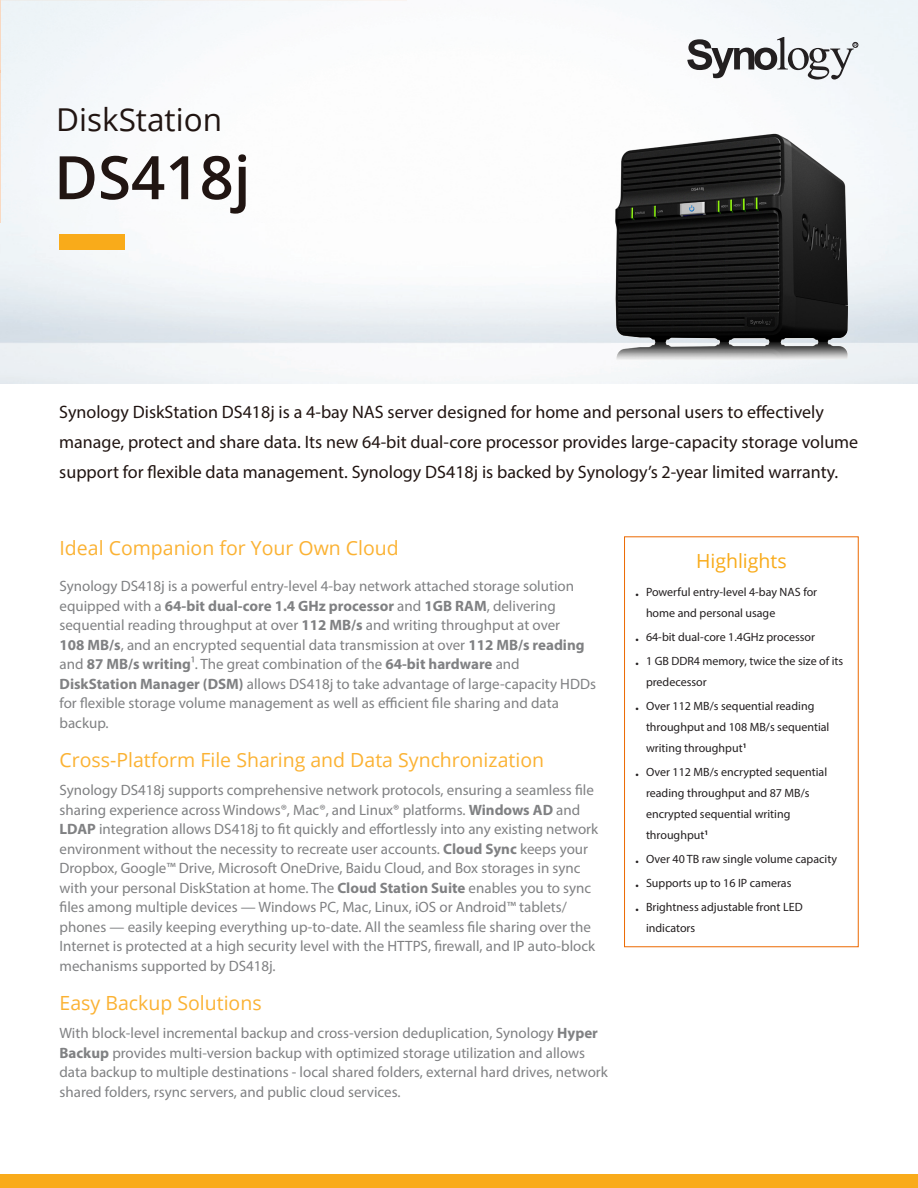
<style>
.page{position:relative;width:918px;height:1188px;background:#fff}
.page>*{position:absolute;margin:0;border:0;box-sizing:border-box;transform-origin:0 0}
.Model_Name{font:600 60px "Open Sans";color:#211512}
.Product_Type{font:31.5px "Open Sans";color:#211512}
.Chapter_Title_1{font:19.5px "Open Sans";color:#fbb233}
.Selling_Title{font:19.5px "Open Sans";color:#f9ab1a}
.Introduction{font:18px/30px "Myriad Pro";color:#211512}
.Body_Content{font:15px/19.5px "Myriad Pro";color:#808183}
.Chapter_Title_1-2{font:15px/19.5px "Myriad Pro";color:#808183}
.t1{font:12px/21px "Myriad Pro";color:#231f20}
.s1{font-weight:700}
</style>
<div class="page">
<div style="left:0;top:1174px;width:918px;height:14px;background:#f9ab1a"></div>
<svg style="left:687px;top:37px;width:171px;height:43px"></svg>
<div style="left:59px;top:234px;width:66px;height:16px;background:#f9ab1a"></div>
<div style="left:624px;top:537px;width:234px;height:410px;border:1px solid #ec6900"></div>
<img style="left:600px;top:132px;width:258px;height:230px">
<p class="Product_Type" style="left:56px;top:98px;width:167px">DiskStation</p>
<p class="Model_Name" style="left:54px;top:136px;width:198px">DS418j</p>
<p class="Introduction" style="left:59px;top:397px;width:800px">Synology DiskStation DS418j is a 4-bay NAS server designed for home and personal users to effectively manage, protect and share data. Its new 64-bit dual-core processor provides large-capacity storage volume support for flexible data management. Synology DS418j is backed by Synology’s 2-year limited warranty.</p>
<p class="Chapter_Title_1" style="left:60px;top:534px;width:341px">Ideal Companion for Your Own Cloud</p>
<p class="Chapter_Title_1-2" style="left:60px;top:576px;width:538px">Synology DS418j is a powerful entry-level 4-bay network attached storage solution equipped with a <span class="s1">64-bit dual-core 1.4 GHz processor</span> and <span class="s1">1GB RAM</span>, delivering sequential reading throughput at over <span class="s1">112 MB/s</span> and writing throughput at over<br><span class="s1">108 MB/s</span>, and an encrypted sequential data transmission at over <span class="s1">112 MB/s reading </span>and <span class="s1">87 MB/s writing</span>1. The great combination of the <span class="s1">64-bit hardware</span> and <span class="s1">DiskStation Manager (DSM)</span> allows DS418j to take advantage of large-capacity HDDs for flexible storage volume management as well as efficient file sharing and data backup.</p>
<p class="Chapter_Title_1" style="left:60px;top:747px;width:486px">Cross-Platform File Sharing and Data Synchronization</p>
<p class="Body_Content" style="left:60px;top:780px;width:540px">Synology DS418j supports comprehensive network protocols, ensuring a seamless file sharing experience across Windows®, Mac®, and Linux® platforms. <span class="s1">Windows AD</span> and <span class="s1">LDAP</span> integration allows DS418j to fit quickly and effortlessly into any existing network environment without the necessity to recreate user accounts. <span class="s1">Cloud Sync</span> keeps your Dropbox, Google™ Drive, Microsoft OneDrive, Baidu Cloud, and Box storages in sync with your personal DiskStation at home. The <span class="s1">Cloud Station Suite</span> enables you to sync files among multiple devices — Windows PC, Mac, Linux, iOS or Android™ tablets/ phones — easily keeping everything up-to-date. All the seamless file sharing over the Internet is protected at a high security level with the HTTPS, firewall, and IP auto-block mechanisms supported by DS418j.</p>
<p class="Chapter_Title_1" style="left:60px;top:990px;width:204px">Easy Backup Solutions</p>
<p class="Body_Content" style="left:60px;top:1023px;width:550px">With block-level incremental backup and cross-version deduplication, Synology <span class="s1">Hyper Backup</span> provides multi-version backup with optimized storage utilization and allows data backup to multiple destinations - local shared folders, external hard drives, network shared folders, rsync servers, and public cloud services.</p>
<p class="Selling_Title" style="left:696px;top:548px;width:92px">Highlights</p>
<p class="t1" style="left:646px;top:581px;width:173px;text-indent:-11px">• Powerful entry-level 4-bay NAS for home and personal usage</p>
<p class="t1" style="left:635px;top:626px;width:181px">• 64-bit dual-core 1.4GHz processor</p>
<p class="t1" style="left:646px;top:650px;width:199px;text-indent:-11px">• 1 GB DDR4 memory, twice the size of its predecessor</p>
<p class="t1" style="left:646px;top:695px;width:185px;text-indent:-11px">• Over 112 MB/s sequential reading throughput and 108 MB/s sequential writing throughput<sup>1</sup></p>
<p class="t1" style="left:646px;top:761px;width:183px;text-indent:-11px">• Over 112 MB/s encrypted sequential reading throughput and 87 MB/s encrypted sequential writing throughput<sup>1</sup></p>
<p class="t1" style="left:635px;top:848px;width:203px">• Over 40 TB raw single volume capacity</p>
<p class="t1" style="left:635px;top:872px;width:158px">• Supports up to 16 IP cameras</p>
<p class="t1" style="left:646px;top:896px;width:158px;text-indent:-11px">• Brightness adjustable front LED indicators</p>
</div>
